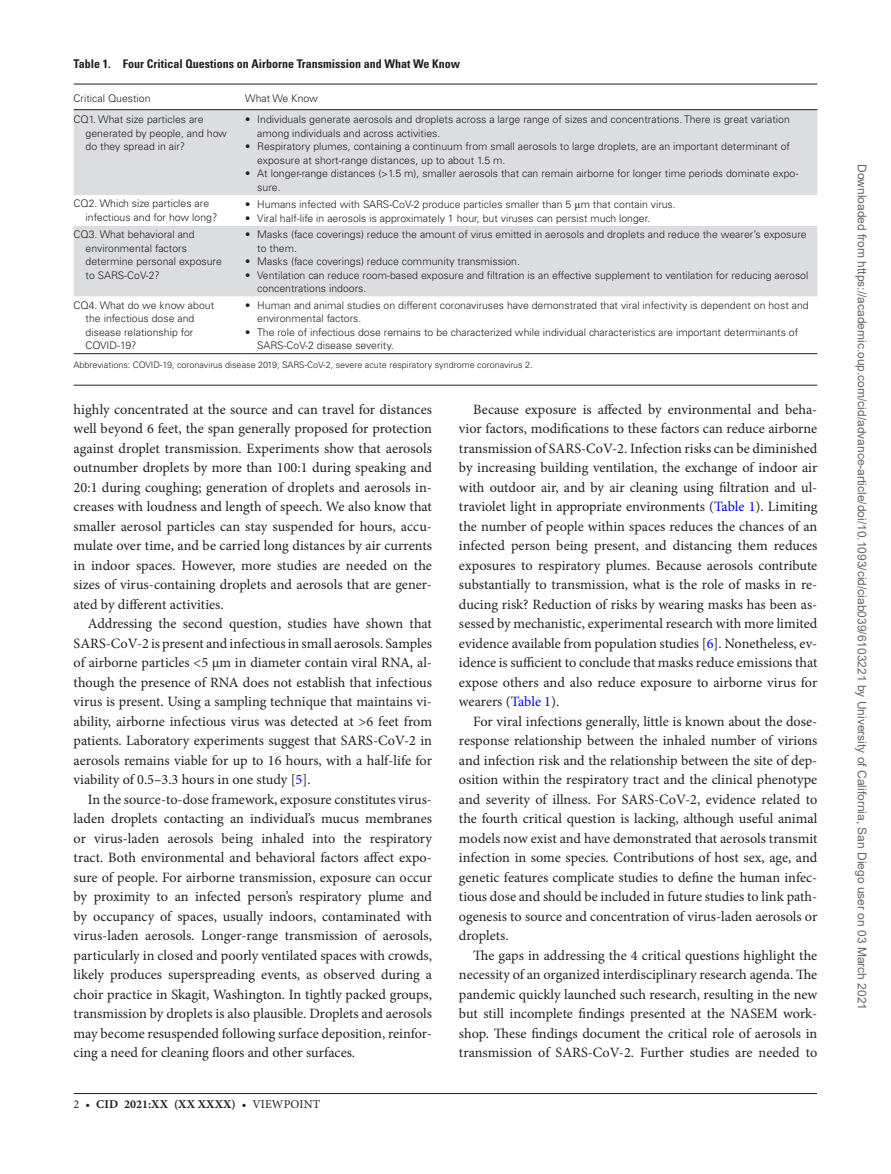
<style>
.page{position:relative;width:891px;height:1174px;background:#fff}
.page>*{position:absolute;margin:0;border:0;box-sizing:border-box;transform-origin:0 0}
.t1{font:14.25px/19.5px "Minion Pro";color:#231f20;text-align:justify}
.t2{font:12px "Arial";color:#666}
.t3{font:700 condensed 12px "Univers LT Std";color:#231f20}
.t4{font:700 12px "Minion Pro";letter-spacing:.01em;color:#231f20}
.t5{font:300 10.5px/13.5px "Univers LT Std";color:#231f20}
.t6{font:300 9px "Univers LT Std";color:#231f20}
.s1{font-family:"Gandhari Unicode";font-weight:400}
.s2{color:#00f}
.s3{font-weight:400}
</style>
<div class="page">
<hr style="left:74px;top:1093px;width:743px;height:1px;background:#231f20">
<hr style="left:74px;top:385px;width:743px;height:1px;background:#231f20">
<div style="left:74px;top:110px;width:743px;height:85px;background:#dcdddf"></div>
<div style="left:74px;top:226px;width:743px;height:71px;background:#dcdddf"></div>
<hr style="left:74px;top:84px;width:171px;height:1px;background:#231f20">
<hr style="left:245px;top:84px;width:572px;height:1px;background:#231f20">
<hr style="left:74px;top:109px;width:171px;height:1px;background:#231f20">
<hr style="left:245px;top:109px;width:572px;height:1px;background:#231f20">
<hr style="left:74px;top:353px;width:171px;height:1px;background:#231f20">
<hr style="left:245px;top:353px;width:572px;height:1px;background:#231f20">
<p class="t3" style="left:74px;top:56px;width:388px">Table 1. Four Critical Questions on Airborne Transmission and What We Know</p>
<p class="t5" style="left:74px;top:92px;width:79px">Critical Question</p>
<p class="t5" style="left:245px;top:92px;width:74px">What We Know</p>
<p class="t5" style="left:86px;top:113px;width:143px;text-indent:-12px">CQ1. What size particles are generated by people, and how do they spread in air?</p>
<p class="t5" style="left:257px;top:113px;width:534px;text-indent:-12px">• Individuals generate aerosols and droplets across a large range of sizes and concentrations. There is great variation among individuals and across activities.</p>
<p class="t5" style="left:257px;top:140px;width:534px;text-indent:-12px">• Respiratory plumes, containing a continuum from small aerosols to large droplets, are an important determinant of exposure at short-range distances, up to about 1.5 m.</p>
<p class="t5" style="left:257px;top:167px;width:543px;text-indent:-12px">• At longer-range distances (&gt;1.5 m), smaller aerosols that can remain airborne for longer time periods dominate expo&shy;sure.</p>
<p class="t5" style="left:86px;top:197px;width:133px;text-indent:-12px">CQ2. Which size particles are infectious and for how long?</p>
<p class="t5" style="left:245px;top:198px;width:432px">• Humans infected with SARS-CoV-2 produce particles smaller than 5 <span class="s1">μ</span>m that contain virus.</p>
<p class="t5" style="left:245px;top:211px;width:407px">• Viral half-life in aerosols is approximately 1 hour, but viruses can persist much longer.</p>
<p class="t5" style="left:86px;top:228px;width:138px;text-indent:-12px">CQ3. What behavioral and environmental factors determine personal exposure to SARS-CoV-2?</p>
<p class="t5" style="left:257px;top:228px;width:551px;text-indent:-12px">• Masks (face coverings) reduce the amount of virus emitted in aerosols and droplets and reduce the wearer’s exposure to them.</p>
<p class="t5" style="left:245px;top:255px;width:276px">• Masks (face coverings) reduce community transmission.</p>
<p class="t5" style="left:257px;top:268px;width:553px;text-indent:-12px">• Ventilation can reduce room-based exposure and filtration is an effective supplement to ventilation for reducing aerosol concentrations indoors.</p>
<p class="t5" style="left:86px;top:298px;width:130px;text-indent:-12px">CQ4. What do we know about the infectious dose and disease relationship for<br>COVID-19?</p>
<p class="t5" style="left:257px;top:298px;width:553px;text-indent:-12px">• Human and animal studies on different coronaviruses have demonstrated that viral infectivity is dependent on host and environmental factors.</p>
<p class="t5" style="left:257px;top:325px;width:542px;text-indent:-12px">• The role of infectious dose remains to be characterized while individual characteristics are important determinants of<br>SARS-CoV-2 disease severity.</p>
<p class="t6" style="left:74px;top:359px;width:461px">Abbreviations: COVID-19, coronavirus disease 2019; SARS-CoV-2, severe acute respiratory syndrome coronavirus 2.</p>
<p class="t1" style="left:74px;top:400px;width:360px">highly concentrated at the source and can travel for distances well beyond 6 feet, the span generally proposed for protection against droplet transmission. Experiments show that aerosols outnumber droplets by more than 100:1 during speaking and 20:1 during coughing; generation of droplets and aerosols in&shy;creases with loudness and length of speech. We also know that smaller aerosol particles can stay suspended for hours, accu&shy;mulate over time, and be carried long distances by air currents in indoor spaces. However, more studies are needed on the sizes of virus-containing droplets and aerosols that are gener&shy;ated by different activities.</p>
<p class="t1" style="left:74px;top:614px;width:360px;text-indent:14px">Addressing the second question, studies have shown that SARS-CoV-2 is present and infectious in small aerosols. Samples of airborne particles &lt;5 μm in diameter contain viral RNA, al&shy;though the presence of RNA does not establish that infectious virus is present. Using a sampling technique that maintains vi&shy;ability, airborne infectious virus was detected at &gt;6 feet from patients. Laboratory experiments suggest that SARS-CoV-2 in aerosols remains viable for up to 16 hours, with a half-life for viability of 0.5–3.3 hours in one study [<span class="s2">5</span>].</p>
<p class="t1" style="left:74px;top:790px;width:360px;text-indent:14px">In the source-to-dose framework, exposure constitutes virus&shy;laden droplets contacting an individual’s mucus membranes or virus-laden aerosols being inhaled into the respiratory tract. Both environmental and behavioral factors affect expo&shy;sure of people. For airborne transmission, exposure can occur by proximity to an infected person’s respiratory plume and by occupancy of spaces, usually indoors, contaminated with virus-laden aerosols. Longer-range transmission of aerosols, particularly in closed and poorly ventilated spaces with crowds, likely produces superspreading events, as observed during a choir practice in Skagit, Washington. In tightly packed groups, transmission by droplets is also plausible. Droplets and aerosols may become resuspended following surface deposition, reinfor&shy;cing a need for cleaning floors and other surfaces.</p>
<p class="t4" style="left:74px;top:1095px;width:248px"><span class="s3">2 •</span> cid 2021:XX (XX XXXX) <span class="s3">• VIEWPOINT</span></p>
<p class="t1" style="left:459px;top:399px;width:360px;text-indent:14px">Because exposure is affected by environmental and beha&shy;vior factors, modifications to these factors can reduce airborne transmission of SARS-CoV-2. Infection risks can be diminished by increasing building ventilation, the exchange of indoor air with outdoor air, and by air cleaning using filtration and ul&shy;traviolet light in appropriate environments (<span class="s2">Table 1</span>). Limiting the number of people within spaces reduces the chances of an infected person being present, and distancing them reduces exposures to respiratory plumes. Because aerosols contribute substantially to transmission, what is the role of masks in re&shy;ducing risk? Reduction of risks by wearing masks has been as&shy;sessed by mechanistic, experimental research with more limited evidence available from population studies [<span class="s2">6</span>]. Nonetheless, ev&shy;idence is sufficient to conclude that masks reduce emissions that expose others and also reduce exposure to airborne virus for wearers (<span class="s2">Table 1</span>).</p>
<p class="t1" style="left:459px;top:711px;width:360px;text-indent:14px">For viral infections generally, little is known about the dose&shy;response relationship between the inhaled number of virions and infection risk and the relationship between the site of dep&shy;osition within the respiratory tract and the clinical phenotype and severity of illness. For SARS-CoV-2, evidence related to the fourth critical question is lacking, although useful animal models now exist and have demonstrated that aerosols transmit infection in some species. Contributions of host sex, age, and genetic features complicate studies to define the human infec&shy;tious dose and should be included in future studies to link path&shy;ogenesis to source and concentration of virus-laden aerosols or droplets.</p>
<p class="t1" style="left:459px;top:945px;width:360px;text-indent:14px">The gaps in addressing the 4 critical questions highlight the necessity of an organized interdisciplinary research agenda. The pandemic quickly launched such research, resulting in the new but still incomplete findings presented at the NASEM work&shy;shop. These findings document the critical role of aerosols in transmission of SARS-CoV-2. Further studies are needed to</p>
<p class="t2" style="left:866px;top:164px;width:847px;rotate:90deg">Downloaded from https://academic.oup.com/cid/advance-article/doi/10.1093/cid/ciab039/6103221 by University of California, San Diego user on 03 March 2021</p>
</div>
